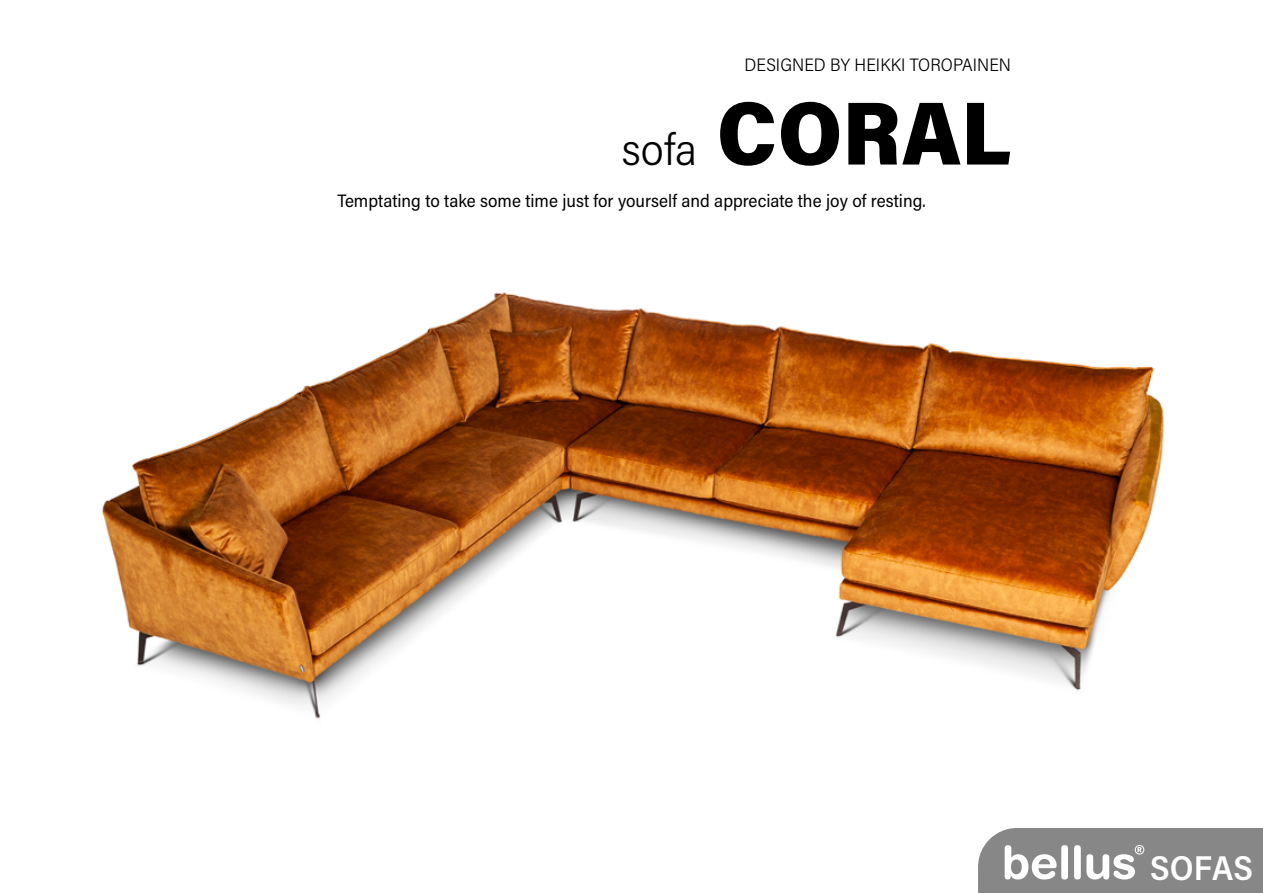
<style>
.page{position:relative;width:1263px;height:893px;background:#fff}
.page>*{position:absolute;margin:0;border:0;box-sizing:border-box;transform-origin:0 0}
.t1{font:900 90px "Acumin Pro Semi Cond";letter-spacing:.005em;color:#000}
.t2{font:600 34.5px "Acumin Pro Semi Cond";color:#fff}
.t3{font:18px "Acumin Pro Semi Cond";color:#000}
.t4{font:300 18px "Acumin Pro Semi Cond";color:#000}
.s1{font-weight:300;font-size:45px}
</style>
<div class="page">
<img style="left:101px;top:292px;width:1063px;height:427px">
<svg style="left:978px;top:828px;width:285px;height:65px;background:#969696"></svg>
<p class="t4" style="left:744px;top:52px;width:268px">DESIGNED BY HEIKKI TOROPAINEN</p>
<h1 class="t1" style="left:622px;top:70px;width:391px"><span class="s1">sofa</span> CORAL</h1>
<p class="t3" style="left:338px;top:188px;width:589px">Temptating to take some time just for yourself and appreciate the joy of resting.</p>
<h2 class="t2" style="left:1150px;top:843px;width:104px">SOFAS</h2>
</div>
